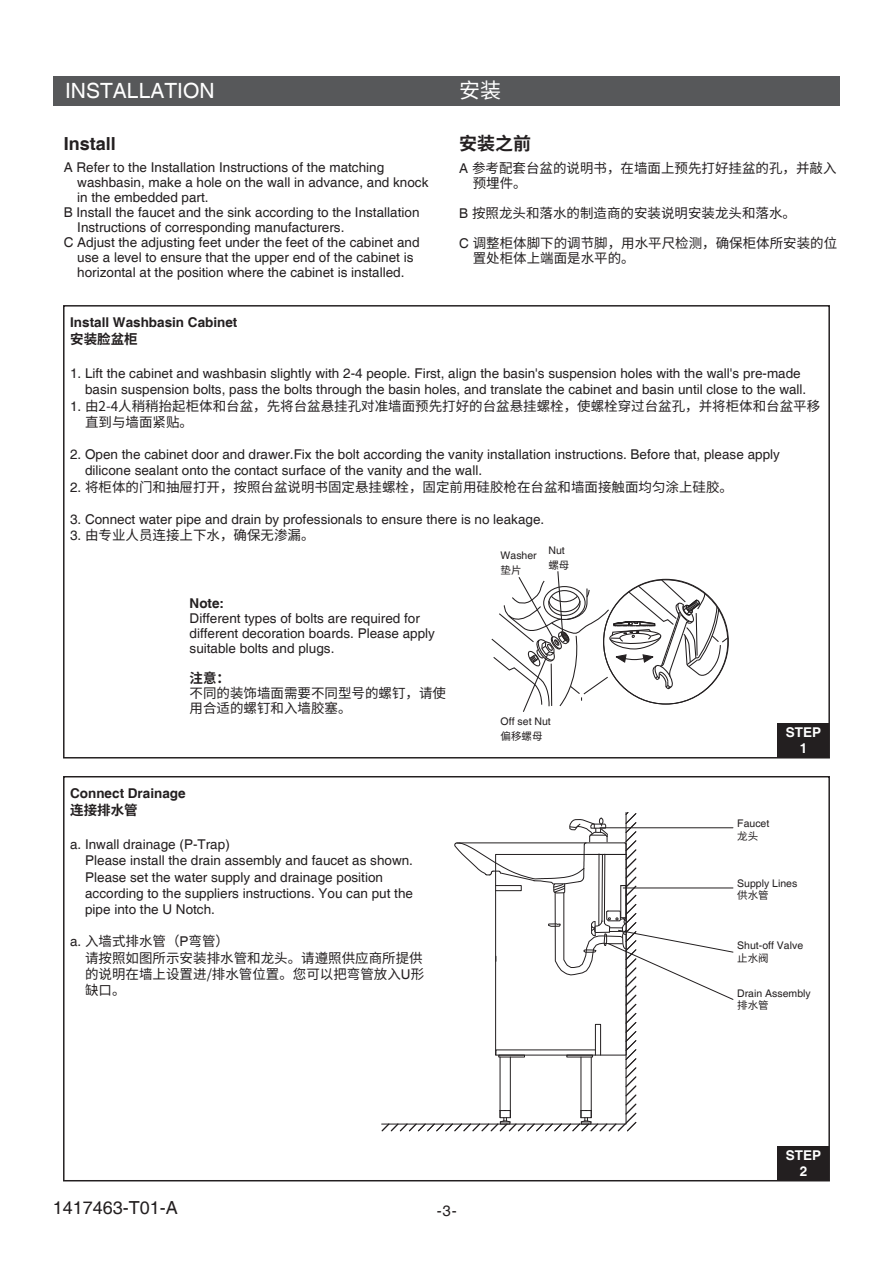
<style>
.page{position:relative;width:893px;height:1263px;background:#fff}
.page>*{position:absolute;margin:0;border:0;box-sizing:border-box;transform-origin:0 0}
.t1{font:21px "Helvetica";color:#fff}
.t2{font:21px "Source Han Sans CN";color:#fff}
.t3{font:18px "Helvetica";color:#231f20}
.t4{font:700 18px "Helvetica";color:#231f20}
.t5{font:700 18px "Source Han Sans CN";color:#231f20}
.t6{font:15px "Helvetica";color:#231f20}
.t7{font:13.5px/16.2px "Helvetica";color:#231f20}
.t8{font:13.5px/16.2px "Source Han Sans CN";color:#231f20}
.t9{font:700 13.5px "Helvetica";color:#231f20}
.t10{font:700 13.5px "Source Han Sans CN";letter-spacing:.005em;color:#231f20}
.t11{font:700 13.5px/16.2px "Helvetica";color:#fff;text-align:center}
.t12{font:10.5px "Helvetica";color:#231f20}
.t13{font:10.5px "Source Han Sans CN";color:#231f20}
.s1{font-family:"Helvetica"}
</style>
<div class="page">
<div style="left:53px;top:76px;width:787px;height:30px;background:#57585a"></div>
<div style="left:778px;top:723px;width:51px;height:34px;background:#231f20"></div>
<svg style="left:491px;top:571px;width:238px;height:141px"></svg>
<div style="left:778px;top:1146px;width:51px;height:34px;background:#231f20"></div>
<svg style="left:381px;top:812px;width:353px;height:320px"></svg>
<h1 class="t1" style="left:65px;top:78px;width:151px">INSTALLATION</h1>
<h1 class="t2" style="left:459px;top:78px;width:44px">安装</h1>
<h2 class="t4" style="left:64px;top:132px;width:54px">Install</h2>
<p class="t7" style="left:64px;top:160px;width:322px">A Refer to the Installation Instructions of the matching</p>
<p class="t7" style="left:77px;top:175px;width:353px">washbasin, make a hole on the wall in advance, and knock</p>
<p class="t7" style="left:77px;top:190px;width:133px">in the embedded part.</p>
<p class="t7" style="left:64px;top:205px;width:357px">B Install the faucet and the sink according to the Installation</p>
<p class="t7" style="left:77px;top:220px;width:269px">Instructions of corresponding manufacturers.</p>
<p class="t7" style="left:64px;top:235px;width:357px">C Adjust the adjusting feet under the feet of the cabinet and</p>
<p class="t7" style="left:77px;top:250px;width:338px">use a level to ensure that the upper end of the cabinet is</p>
<p class="t7" style="left:77px;top:265px;width:329px">horizontal at the position where the cabinet is installed.</p>
<p class="t9" style="left:70px;top:314px;width:169px">Install Washbasin Cabinet</p>
<p class="t10" style="left:70px;top:331px;width:69px">安装脸盆柜</p>
<h2 class="t5" style="left:459px;top:133px;width:73px">安装之前</h2>
<p class="t8" style="left:473px;top:161px;width:365px;line-height:15px;text-indent:-14px"><span class="s1">A</span> 参考配套台盆的说明书，在墙面上预先打好挂盆的孔，并敲入预埋件。</p>
<p class="t8" style="left:459px;top:205px;width:338px"><span class="s1">B</span> 按照龙头和落水的制造商的安装说明安装龙头和落水。</p>
<p class="t8" style="left:473px;top:236px;width:366px;line-height:15px;text-indent:-14px"><span class="s1">C</span> 调整柜体脚下的调节脚，用水平尺检测，确保柜体所安装的位置处柜体上端面是水平的。</p>
<p class="t7" style="left:85px;top:366px;width:723px;text-indent:-15px">1. Lift the cabinet and washbasin slightly with 2-4 people. First, align the basin's suspension holes with the wall's pre-made basin suspension bolts, pass the bolts through the basin holes, and translate the cabinet and basin until close to the wall.</p>
<p class="t8" style="left:85px;top:398px;width:737px;text-indent:-15px"><span class="s1">1.</span> 由2-4人稍稍抬起柜体和台盆，先将台盆悬挂孔对准墙面预先打好的台盆悬挂螺栓，使螺栓穿过台盆孔，并将柜体和台盆平移直到与墙面紧贴。</p>
<p class="t7" style="left:85px;top:447px;width:696px;text-indent:-15px">2. Open the cabinet door and drawer.Fix the bolt according the vanity installation instructions. Before that, please apply dilicone sealant onto the contact surface of the vanity and the wall.</p>
<p class="t8" style="left:70px;top:479px;width:664px"><span class="s1">2.</span> 将柜体的门和抽屉打开，按照台盆说明书固定悬挂螺栓，固定前用硅胶枪在台盆和墙面接触面均匀涂上硅胶。</p>
<p class="t7" style="left:70px;top:512px;width:476px">3. Connect water pipe and drain by professionals to ensure there is no leakage.</p>
<p class="t8" style="left:70px;top:527px;width:246px"><span class="s1">3.</span> 由专业人员连接上下水，确保无渗漏。</p>
<p class="t9" style="left:190px;top:595px;width:36px">Note:</p>
<p class="t7" style="left:190px;top:611px;width:247px;line-height:15px">Different types of bolts are required for different decoration boards. Please apply suitable bolts and plugs.</p>
<p class="t10" style="left:190px;top:670px;width:42px">注意：</p>
<p class="t8" style="left:190px;top:686px;width:258px;line-height:15px">不同的装饰墙面需要不同型号的螺钉，请使用合适的螺钉和入墙胶塞。</p>
<p class="t9" style="left:70px;top:785px;width:117px">Connect Drainage</p>
<p class="t10" style="left:70px;top:802px;width:69px">连接排水管</p>
<p class="t7" style="left:85px;top:837px;width:329px;text-indent:-15px">a. Inwall drainage (P-Trap)<br>Please install the drain assembly and faucet as shown.<br>Please set the water supply and drainage position according to the suppliers instructions. You can put the pipe into the U Notch.</p>
<p class="t8" style="left:85px;top:933px;width:341px;text-indent:-15px"><span class="s1">a.</span> 入墙式排水管（<span class="s1">P</span>弯管）<br>请按照如图所示安装排水管和龙头。请遵照供应商所提供的说明在墙上设置进/排水管位置。您可以把弯管放入<span class="s1">U</span>形缺口。</p>
<p class="t12" style="left:501px;top:549px;width:38px">Washer</p>
<p class="t13" style="left:501px;top:564px;width:22px">垫片</p>
<p class="t12" style="left:548px;top:544px;width:18px">Nut</p>
<p class="t13" style="left:548px;top:559px;width:22px">螺母</p>
<p class="t12" style="left:501px;top:715px;width:52px">Off set Nut</p>
<p class="t13" style="left:501px;top:730px;width:43px">偏移螺母</p>
<h2 class="t3" style="left:53px;top:1197px;width:127px">1417463-T01-A</h2>
<p class="t6" style="left:437px;top:1202px;width:22px">-3-</p>
<p class="t11" style="left:786px;top:725px;width:37px">STEP<br>1</p>
<p class="t12" style="left:737px;top:817px;width:34px">Faucet</p>
<p class="t13" style="left:737px;top:830px;width:22px">龙头</p>
<p class="t12" style="left:737px;top:877px;width:62px">Supply Lines</p>
<p class="t13" style="left:737px;top:889px;width:33px">供水管</p>
<p class="t12" style="left:737px;top:940px;width:67px">Shut-off Valve</p>
<p class="t13" style="left:737px;top:952px;width:33px">止水阀</p>
<p class="t12" style="left:737px;top:987px;width:75px">Drain Assembly</p>
<p class="t13" style="left:737px;top:999px;width:33px">排水管</p>
<p class="t11" style="left:786px;top:1148px;width:37px">STEP<br>2</p>
</div>
